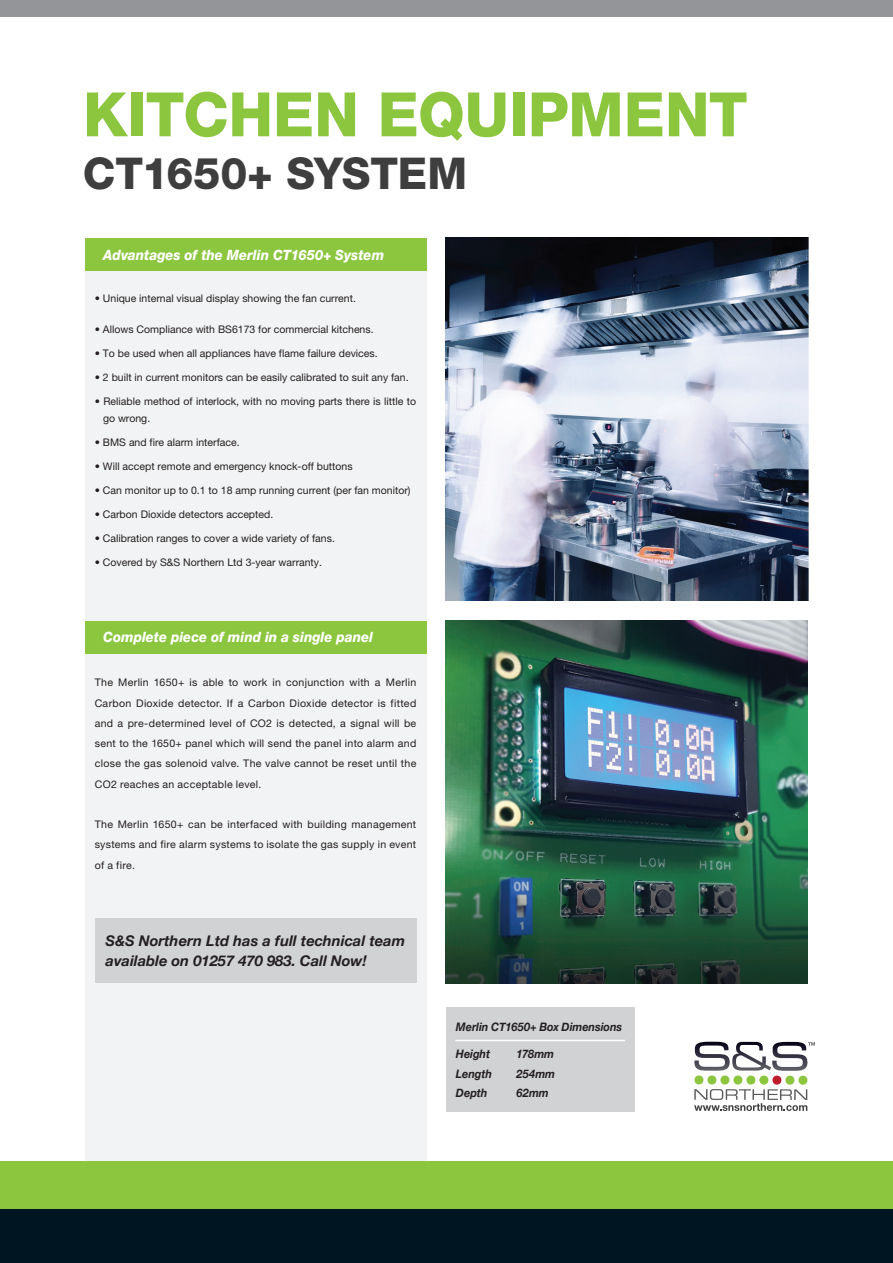
<style>
.page{position:relative;width:893px;height:1263px;background:#fff}
.page>*{position:absolute;margin:0;border:0;box-sizing:border-box;transform-origin:0 0}
.t1{font:800 61.35px "Helvetica Neue";color:#8bc63e}
.t2{font:800 43.95px "Helvetica Neue";letter-spacing:-.005em;color:#3e3e3f}
.t3{font:italic 700 14.7px/20.2px "Helvetica Neue";color:#231f20}
.t4{font:italic 800 14.25px "Helvetica Neue";color:#fff;scale:.93 1}
.t5{font:italic 700 11.7px "Helvetica Neue";color:#231f20;scale:.93 1}
.t6{font:10.5px/20.2px "Helvetica Neue";color:#231f20;text-align:justify}
</style>
<div class="page">
<div style="left:85px;top:238px;width:341px;height:953px;background:#f2f3f4"></div>
<div style="left:95px;top:918px;width:322px;height:64px;background:#d1d2d4"></div>
<div style="left:0;top:1161px;width:893px;height:50px;background:#8bc63e"></div>
<div style="left:0;top:1210px;width:893px;height:53px;background:#001522"></div>
<div style="left:0;top:0;width:893px;height:16px;background:#939598"></div>
<div style="left:85px;top:238px;width:341px;height:33px;background:#8bc63e"></div>
<img style="left:446px;top:238px;width:362px;height:362px">
<div style="left:85px;top:621px;width:341px;height:32px;background:#8bc63e"></div>
<svg style="left:694px;top:1042px;width:121px;height:69px"></svg>
<div style="left:446px;top:1007px;width:189px;height:105px;background:#d1d2d4"></div>
<hr style="left:455px;top:1040px;width:170px;height:1px;background:#fff">
<img style="left:446px;top:621px;width:362px;height:362px">
<h1 class="t1" style="left:83px;top:78px;width:666px">KITCHEN EQUIPMENT</h1>
<h2 class="t2" style="left:83px;top:147px;width:386px">CT1650+ SYSTEM</h2>
<h3 class="t4" style="left:103px;top:246px;width:304px">Advantages of the Merlin CT1650+ System</h3>
<p class="t6" style="left:95px;top:288px;width:263px">• Unique internal visual display showing the fan current.</p>
<p class="t6" style="left:95px;top:319px;width:280px">• Allows Compliance with BS6173 for commercial kitchens.</p>
<p class="t6" style="left:95px;top:343px;width:284px">• To be used when all appliances have flame failure devices.</p>
<p class="t6" style="left:95px;top:367px;width:315px">• 2 built in current monitors can be easily calibrated to suit any fan.</p>
<p class="t6" style="left:103px;top:393px;width:315px;line-height:16.5px;text-indent:-8px">• Reliable method of interlock, with no moving parts there is little to go wrong.</p>
<p class="t6" style="left:95px;top:432px;width:146px">• BMS and fire alarm interface.</p>
<p class="t6" style="left:95px;top:456px;width:259px">• Will accept remote and emergency knock-off buttons</p>
<p class="t6" style="left:95px;top:480px;width:317px">• Can monitor up to 0.1 to 18 amp running current (per fan monitor)</p>
<p class="t6" style="left:95px;top:504px;width:180px">• Carbon Dioxide detectors accepted.</p>
<p class="t6" style="left:95px;top:528px;width:242px">• Calibration ranges to cover a wide variety of fans.</p>
<p class="t6" style="left:95px;top:552px;width:229px">• Covered by S&amp;S Northern Ltd 3-year warranty.</p>
<h3 class="t4" style="left:103px;top:629px;width:292px">Complete piece of mind in a single panel</h3>
<p class="t6" style="left:95px;top:672px;width:323px">The Merlin 1650+ is able to work in conjunction with a Merlin Carbon Dioxide detector. If a Carbon Dioxide detector is fitted and a pre-determined level of CO2 is detected, a signal will be sent to the 1650+ panel which will send the panel into alarm and close the gas solenoid valve. The valve cannot be reset until the CO2 reaches an acceptable level.</p>
<p class="t6" style="left:95px;top:814px;width:323px">The Merlin 1650+ can be interfaced with building management systems and fire alarm systems to isolate the gas supply in event of a fire.</p>
<h3 class="t3" style="left:106px;top:931px;width:301px">S&amp;S Northern Ltd has a full technical team available on 01257 470 983. Call Now!</h3>
<p class="t5" style="left:456px;top:1018px;width:180px">Merlin CT1650+ Box Dimensions</p>
<p class="t5" style="left:456px;top:1045px;width:38px">Height</p>
<p class="t5" style="left:516px;top:1045px;width:42px">178mm</p>
<p class="t5" style="left:456px;top:1064px;width:40px">Length</p>
<p class="t5" style="left:516px;top:1064px;width:43px">254mm</p>
<p class="t5" style="left:456px;top:1084px;width:35px">Depth</p>
<p class="t5" style="left:516px;top:1084px;width:36px">62mm</p>
</div>
